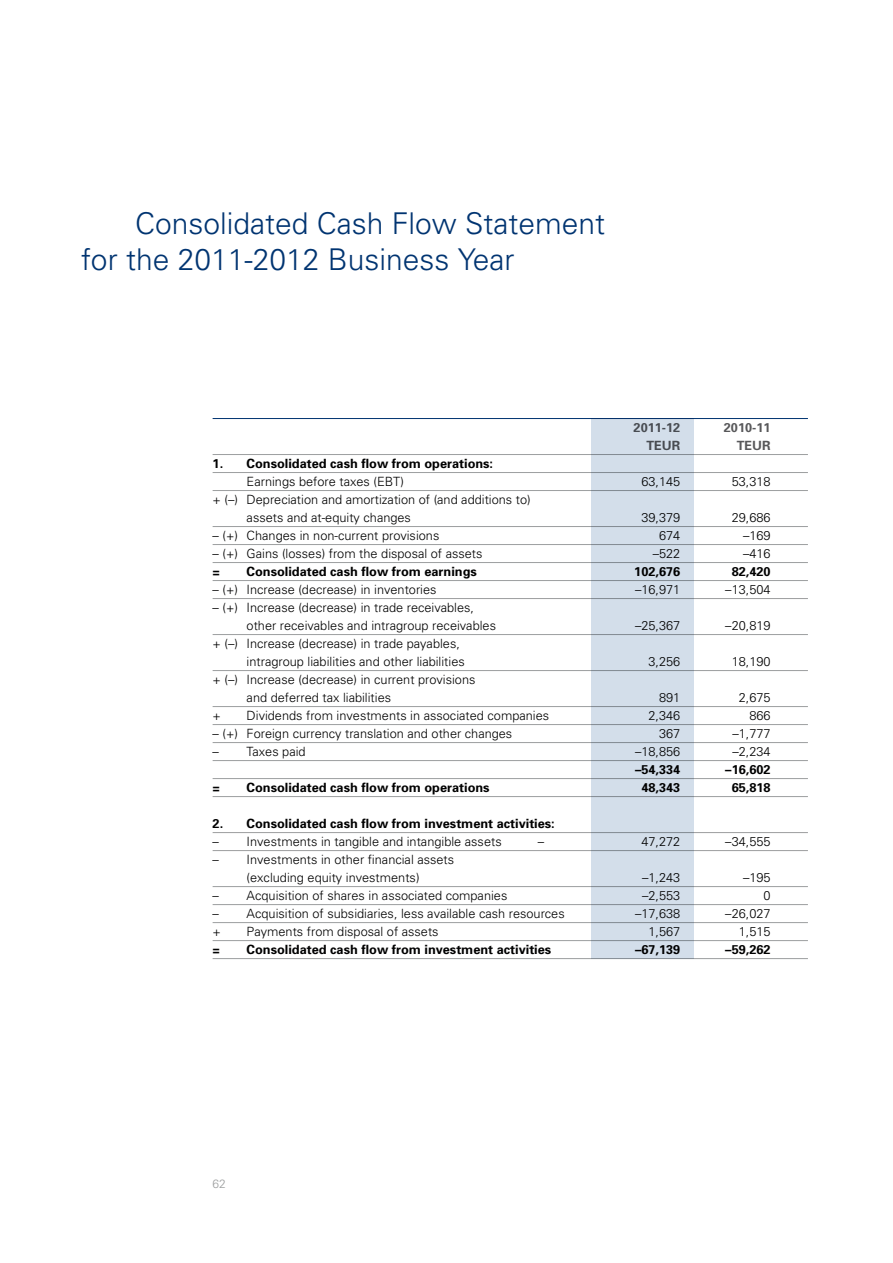
<style>
.page{position:relative;width:893px;height:1263px;background:#fff}
.page>*{position:absolute;margin:0;border:0;box-sizing:border-box;transform-origin:0 0}
.t1{font:300 30px/36px "Univers";color:#003471}
.t2{font:300 12.75px/18px "Univers";color:#000}
.t3{font:700 12.75px "Univers";color:#000}
.t4{font:700 12.75px "Univers";color:#58585a}
.t5{font:300 12px "Univers";color:#9c9e9f}
</style>
<div class="page">
<hr style="left:213px;top:418px;width:595px;height:1px;background:#003471">
<hr style="left:213px;top:454px;width:595px;height:1px;background:#9c9e9f">
<hr style="left:213px;top:472px;width:595px;height:1px;background:#9c9e9f">
<hr style="left:213px;top:490px;width:595px;height:1px;background:#9c9e9f">
<hr style="left:213px;top:526px;width:595px;height:1px;background:#9c9e9f">
<hr style="left:213px;top:544px;width:595px;height:1px;background:#9c9e9f">
<hr style="left:213px;top:562px;width:595px;height:1px;background:#9c9e9f">
<hr style="left:213px;top:580px;width:595px;height:1px;background:#9c9e9f">
<hr style="left:213px;top:598px;width:595px;height:1px;background:#9c9e9f">
<hr style="left:213px;top:634px;width:595px;height:1px;background:#9c9e9f">
<hr style="left:213px;top:670px;width:595px;height:1px;background:#9c9e9f">
<hr style="left:213px;top:706px;width:595px;height:1px;background:#9c9e9f">
<hr style="left:213px;top:724px;width:595px;height:1px;background:#9c9e9f">
<hr style="left:213px;top:742px;width:595px;height:1px;background:#9c9e9f">
<hr style="left:213px;top:760px;width:595px;height:1px;background:#9c9e9f">
<hr style="left:213px;top:778px;width:595px;height:1px;background:#9c9e9f">
<hr style="left:213px;top:796px;width:595px;height:1px;background:#9c9e9f">
<hr style="left:213px;top:832px;width:595px;height:1px;background:#9c9e9f">
<hr style="left:213px;top:850px;width:595px;height:1px;background:#9c9e9f">
<hr style="left:213px;top:886px;width:595px;height:1px;background:#9c9e9f">
<hr style="left:213px;top:904px;width:595px;height:1px;background:#9c9e9f">
<hr style="left:213px;top:922px;width:595px;height:1px;background:#9c9e9f">
<hr style="left:213px;top:940px;width:595px;height:1px;background:#9c9e9f">
<hr style="left:213px;top:958px;width:595px;height:1px;background:#9c9e9f">
<div style="left:592px;top:418px;width:102px;height:540px;background:#d3deea"></div>
<h1 class="t1" style="left:81px;top:205px;width:526px;text-indent:54px">Consolidated Cash Flow Statement for the 2011-2012 Business Year</h1>
<p class="t4" style="left:634px;top:419px;width:48px">2011-12</p>
<p class="t4" style="left:724px;top:419px;width:48px">2010-11</p>
<p class="t4" style="left:646px;top:437px;width:36px">TEUR</p>
<p class="t4" style="left:737px;top:437px;width:36px">TEUR</p>
<p class="t3" style="left:213px;top:455px;width:282px">1. Consolidated cash flow from operations:</p>
<p class="t2" style="left:247px;top:472px;width:159px">Earnings before taxes (EBT)</p>
<p class="t2" style="left:641px;top:472px;width:40px">63,145</p>
<p class="t2" style="left:732px;top:472px;width:40px">53,318</p>
<p class="t2" style="left:247px;top:490px;width:286px;text-indent:-34px">+ (–) Depreciation and amortization of (and additions to) assets and at-equity changes</p>
<p class="t2" style="left:641px;top:508px;width:40px">39,379</p>
<p class="t2" style="left:732px;top:508px;width:40px">29,686</p>
<p class="t2" style="left:213px;top:526px;width:228px">– (+) Changes in non-current provisions</p>
<p class="t2" style="left:659px;top:526px;width:23px">674</p>
<p class="t2" style="left:743px;top:526px;width:29px">–169</p>
<p class="t2" style="left:213px;top:544px;width:271px">– (+) Gains (losses) from the disposal of assets</p>
<p class="t2" style="left:653px;top:544px;width:29px">–522</p>
<p class="t2" style="left:743px;top:544px;width:29px">–416</p>
<p class="t3" style="left:213px;top:563px;width:9px">=</p>
<p class="t3" style="left:247px;top:563px;width:232px">Consolidated cash flow from earnings</p>
<p class="t3" style="left:634px;top:563px;width:48px">102,676</p>
<p class="t3" style="left:732px;top:563px;width:40px">82,420</p>
<p class="t2" style="left:213px;top:580px;width:225px">– (+) Increase (decrease) in inventories</p>
<p class="t2" style="left:635px;top:580px;width:47px">–16,971</p>
<p class="t2" style="left:725px;top:580px;width:47px">–13,504</p>
<p class="t2" style="left:247px;top:598px;width:251px;text-indent:-34px">– (+) Increase (decrease) in trade receivables, other receivables and intragroup receivables</p>
<p class="t2" style="left:635px;top:616px;width:47px">–25,367</p>
<p class="t2" style="left:725px;top:616px;width:47px">–20,819</p>
<p class="t2" style="left:247px;top:634px;width:220px;text-indent:-34px">+ (–) Increase (decrease) in trade payables, intragroup liabilities and other liabilities</p>
<p class="t2" style="left:247px;top:670px;width:230px;text-indent:-34px">+ (–) Increase (decrease) in current provisions and deferred tax liabilities</p>
<p class="t2" style="left:648px;top:652px;width:33px">3,256</p>
<p class="t2" style="left:732px;top:652px;width:40px">18,190</p>
<p class="t2" style="left:659px;top:688px;width:23px">891</p>
<p class="t2" style="left:739px;top:688px;width:33px">2,675</p>
<p class="t2" style="left:213px;top:706px;width:10px">+</p>
<p class="t2" style="left:247px;top:706px;width:304px">Dividends from investments in associated companies</p>
<p class="t2" style="left:648px;top:706px;width:33px">2,346</p>
<p class="t2" style="left:749px;top:706px;width:23px">866</p>
<p class="t2" style="left:213px;top:724px;width:301px">– (+) Foreign currency translation and other changes</p>
<p class="t2" style="left:659px;top:724px;width:23px">367</p>
<p class="t2" style="left:732px;top:724px;width:40px">–1,777</p>
<p class="t2" style="left:213px;top:742px;width:95px">– Taxes paid</p>
<p class="t2" style="left:635px;top:742px;width:47px">–18,856</p>
<p class="t2" style="left:732px;top:742px;width:40px">–2,234</p>
<p class="t3" style="left:635px;top:761px;width:47px">–54,334</p>
<p class="t3" style="left:725px;top:761px;width:47px">–16,602</p>
<p class="t3" style="left:213px;top:779px;width:9px">=</p>
<p class="t3" style="left:247px;top:779px;width:244px">Consolidated cash flow from operations</p>
<p class="t3" style="left:641px;top:779px;width:40px">48,343</p>
<p class="t3" style="left:732px;top:779px;width:40px">65,818</p>
<p class="t3" style="left:213px;top:815px;width:344px">2. Consolidated cash flow from investment activities:</p>
<p class="t2" style="left:213px;top:832px;width:291px">– Investments in tangible and intangible assets</p>
<p class="t2" style="left:538px;top:832px;width:8px">–</p>
<p class="t2" style="left:641px;top:832px;width:40px">47,272</p>
<p class="t2" style="left:725px;top:832px;width:47px">–34,555</p>
<p class="t2" style="left:213px;top:850px;width:243px;text-align:center">– Investments in other financial assets (excluding equity investments)</p>
<p class="t2" style="left:642px;top:868px;width:40px">–1,243</p>
<p class="t2" style="left:743px;top:868px;width:29px">–195</p>
<p class="t2" style="left:213px;top:886px;width:296px">– Acquisition of shares in associated companies</p>
<p class="t2" style="left:642px;top:886px;width:40px">–2,553</p>
<p class="t2" style="left:764px;top:886px;width:9px">0</p>
<p class="t2" style="left:213px;top:904px;width:354px">– Acquisition of subsidiaries, less available cash resources</p>
<p class="t2" style="left:635px;top:904px;width:47px">–17,638</p>
<p class="t2" style="left:725px;top:904px;width:47px">–26,027</p>
<p class="t2" style="left:213px;top:922px;width:10px">+</p>
<p class="t2" style="left:247px;top:922px;width:193px">Payments from disposal of assets</p>
<p class="t2" style="left:648px;top:922px;width:33px">1,567</p>
<p class="t2" style="left:739px;top:922px;width:33px">1,515</p>
<p class="t3" style="left:213px;top:941px;width:9px">=</p>
<p class="t3" style="left:247px;top:941px;width:306px">Consolidated cash flow from investment activities</p>
<p class="t3" style="left:635px;top:941px;width:47px">–67,139</p>
<p class="t3" style="left:725px;top:941px;width:47px">–59,262</p>
<p class="t5" style="left:213px;top:1177px;width:15px">62</p>
</div>
